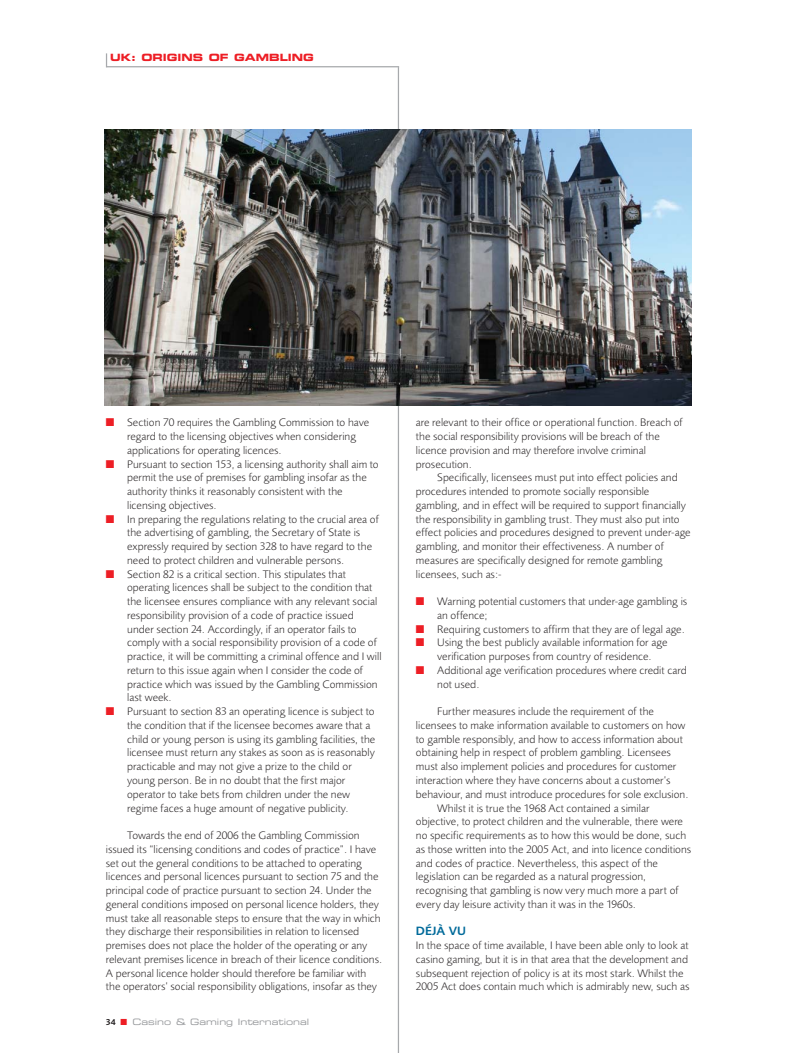
<style>
.page{position:relative;width:798px;height:1053px;background:#fff}
.page>*{position:absolute;margin:0;border:0;box-sizing:border-box;transform-origin:0 0}
.t1{font:700 12.5px "EADS Sans";color:#006a9a}
.t2{font:300 11.25px/13.8px "EADS Sans";color:#231f20}
.t3{font:10px "Eurostile Bold Extended Two";color:#ed1e25}
.t4{font:8.75px "Eurostile Extended Two";color:#939598}
.s1{color:#ed1e25}
.s2{font-family:"EADS Sans";font-weight:700;color:#231f20}
</style>
<div class="page">
<svg style="left:106px;top:53px;width:1px;height:13px"></svg>
<hr style="left:106px;top:66px;width:293px;height:1px;background:#a7a9ac">
<hr style="left:397px;top:67px;width:2px;height:985px;background:#a7a9ac">
<img style="left:104px;top:129px;width:587px;height:276px">
<p class="t3" style="left:110px;top:54px;width:205px">UK: ORIGINS OF GAMBLING</p>
<p class="t2" style="left:127px;top:416px;width:243px;text-indent:-21px"><span class="s1">■</span> Section 70 requires the Gambling Commission to have regard to the licensing objectives when considering applications for operating licences.</p>
<p class="t2" style="left:127px;top:458px;width:253px;text-indent:-21px"><span class="s1">■</span> Pursuant to section 153, a licensing authority shall aim to permit the use of premises for gambling insofar as the authority thinks it reasonably consistent with the licensing objectives.</p>
<p class="t2" style="left:127px;top:513px;width:253px;text-indent:-21px"><span class="s1">■</span> In preparing the regulations relating to the crucial area of the advertising of gambling, the Secretary of State is expressly required by section 328 to have regard to the need to protect children and vulnerable persons.</p>
<p class="t2" style="left:127px;top:568px;width:256px;text-indent:-21px"><span class="s1">■</span> Section 82 is a critical section. This stipulates that operating licences shall be subject to the condition that the licensee ensures compliance with any relevant social responsibility provision of a code of practice issued under section 24. Accordingly, if an operator fails to comply with a social responsibility provision of a code of practice, it will be committing a criminal offence and I will return to this issue again when I consider the code of practice which was issued by the Gambling Commission last week.</p>
<p class="t2" style="left:127px;top:705px;width:249px;text-indent:-21px"><span class="s1">■</span> Pursuant to section 83 an operating licence is subject to the condition that if the licensee becomes aware that a child or young person is using its gambling facilities, the licensee must return any stakes as soon as is reasonably practicable and may not give a prize to the child or young person. Be in no doubt that the first major operator to take bets from children under the new regime faces a huge amount of negative publicity.</p>
<p class="t2" style="left:106px;top:829px;width:278px;text-indent:21px">Towards the end of 2006 the Gambling Commission issued its “licensing conditions and codes of practice”. I have set out the general conditions to be attached to operating licences and personal licences pursuant to section 75 and the principal code of practice pursuant to section 24. Under the general conditions imposed on personal licence holders, they must take all reasonable steps to ensure that the way in which they discharge their responsibilities in relation to licensed premises does not place the holder of the operating or any relevant premises licence in breach of their licence conditions.<br>A personal licence holder should therefore be familiar with the operators’ social responsibility obligations, insofar as they</p>
<p class="t4" style="left:106px;top:1018px;width:205px"><span class="s2">34</span> <span class="s1">■</span> Casino &amp; Gaming International</p>
<p class="t2" style="left:416px;top:416px;width:268px">are relevant to their office or operational function. Breach of the social responsibility provisions will be breach of the licence provision and may therefore involve criminal prosecution.</p>
<p class="t2" style="left:416px;top:471px;width:276px;text-indent:21px">Specifically, licensees must put into effect policies and procedures intended to promote socially responsible gambling, and in effect will be required to support financially the responsibility in gambling trust. They must also put into effect policies and procedures designed to prevent under-age gambling, and monitor their effectiveness. A number of measures are specifically designed for remote gambling licensees, such as:-</p>
<p class="t2" style="left:437px;top:595px;width:251px;text-indent:-21px"><span class="s1">■</span> Warning potential customers that under-age gambling is an offence;</p>
<p class="t2" style="left:416px;top:623px;width:270px"><span class="s1">■</span> Requiring customers to affirm that they are of legal age.</p>
<p class="t2" style="left:416px;top:636px;width:253px;text-align:center"><span class="s1">■</span> Using the best publicly available information for age verification purposes from country of residence.</p>
<p class="t2" style="left:437px;top:664px;width:251px;text-indent:-21px"><span class="s1">■</span> Additional age verification procedures where credit card not used.</p>
<p class="t2" style="left:437px;top:705px;width:218px">Further measures include the requirement of the</p>
<p class="t2" style="left:416px;top:719px;width:271px">licensees to make information available to customers on how</p>
<p class="t2" style="left:416px;top:733px;width:268px">to gamble responsibly, and how to access information about</p>
<p class="t2" style="left:416px;top:746px;width:256px">obtaining help in respect of problem gambling. Licensees</p>
<p class="t2" style="left:416px;top:760px;width:262px">must also implement policies and procedures for customer</p>
<p class="t2" style="left:416px;top:774px;width:256px">interaction where they have concerns about a customer’s</p>
<p class="t2" style="left:416px;top:788px;width:274px">behaviour, and must introduce procedures for sole exclusion.</p>
<p class="t2" style="left:437px;top:801px;width:214px">Whilst it is true the 1968 Act contained a similar</p>
<p class="t2" style="left:416px;top:815px;width:268px">objective, to protect children and the vulnerable, there were</p>
<p class="t2" style="left:416px;top:829px;width:272px">no specific requirements as to how this would be done, such</p>
<p class="t2" style="left:416px;top:843px;width:277px">as those written into the 2005 Act, and into licence conditions</p>
<p class="t2" style="left:416px;top:856px;width:243px">and codes of practice. Nevertheless, this aspect of the</p>
<p class="t2" style="left:416px;top:870px;width:232px">legislation can be regarded as a natural progression,</p>
<p class="t2" style="left:416px;top:884px;width:264px">recognising that gambling is now very much more a part of</p>
<p class="t2" style="left:416px;top:898px;width:221px">every day leisure activity than it was in the 1960s.</p>
<p class="t1" style="left:416px;top:926px;width:52px">DÉJÀ VU</p>
<p class="t2" style="left:416px;top:939px;width:275px">In the space of time available, I have been able only to look at casino gaming, but it is in that area that the development and subsequent rejection of policy is at its most stark. Whilst the 2005 Act does contain much which is admirably new, such as</p>
</div>
